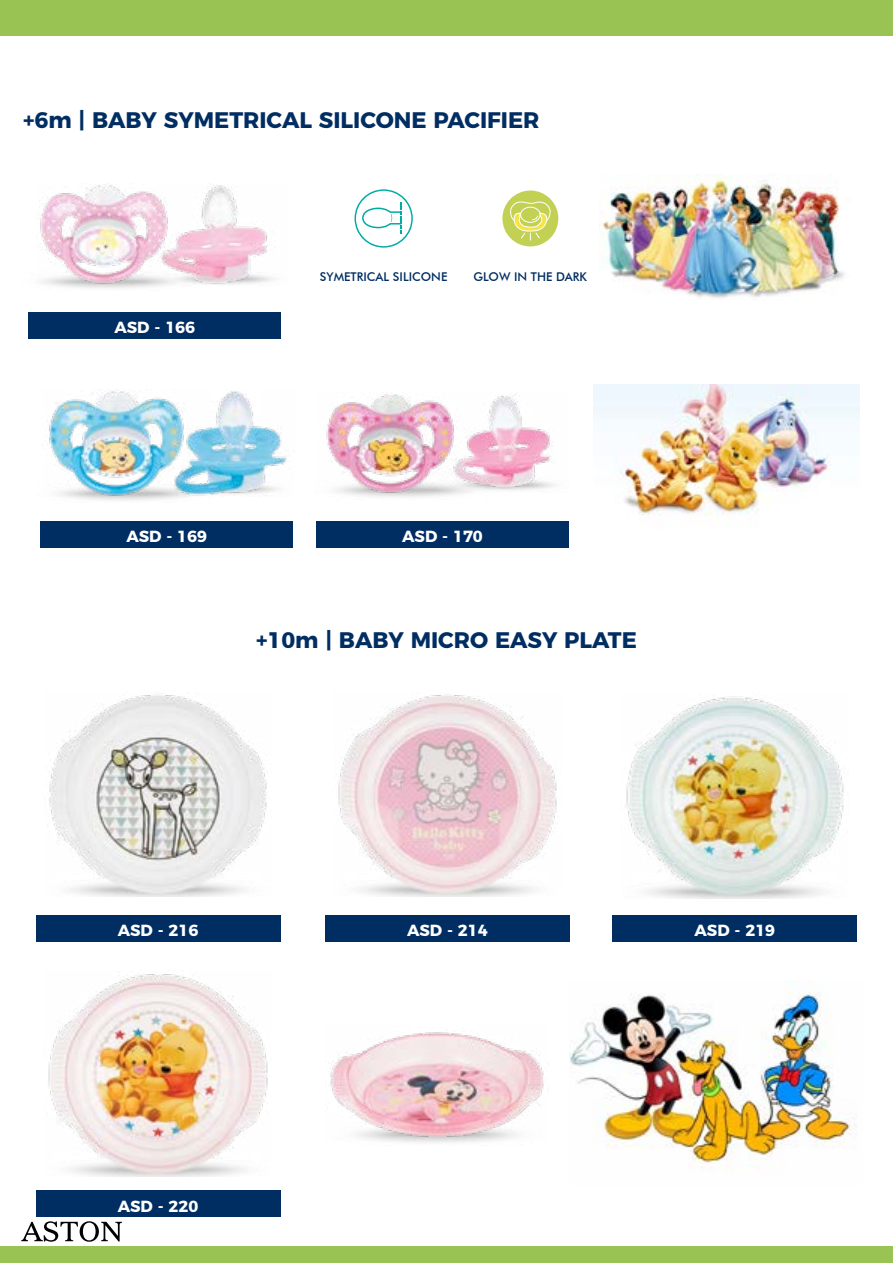
<style>
.page{position:relative;width:893px;height:1263px;background:#fff}
.page>*{position:absolute;margin:0;border:0;box-sizing:border-box;transform-origin:0 0}
.t1{font:700 22.5px "Montserrat";color:#002d62}
.t2{font:700 16.05px "Montserrat";color:#fff}
.t3{font:500 12.15px "Futura BT";color:#002d62}
</style>
<div class="page">
<div style="left:0;top:0;width:893px;height:36px;background:#99c454"></div>
<div style="left:0;top:1246px;width:893px;height:17px;background:#99c454"></div>
<svg style="left:21px;top:1221px;width:101px;height:21px"></svg>
<img style="left:593px;top:385px;width:266px;height:136px">
<img style="left:599px;top:174px;width:246px;height:124px">
<div style="left:29px;top:312px;width:252px;height:27px;background:#002d62"></div>
<img style="left:36px;top:183px;width:238px;height:101px">
<div style="left:317px;top:521px;width:252px;height:27px;background:#002d62"></div>
<div style="left:502px;top:191px;width:56px;height:55px;background:#c2d154;border-radius:50%"></div>
<svg style="left:509px;top:200px;width:42px;height:41px"></svg>
<svg style="left:355px;top:189px;width:58px;height:59px"></svg>
<img style="left:324px;top:394px;width:231px;height:99px">
<div style="left:41px;top:521px;width:252px;height:27px;background:#002d62"></div>
<img style="left:43px;top:391px;width:244px;height:105px">
<img style="left:325px;top:1032px;width:219px;height:109px">
<img style="left:49px;top:695px;width:218px;height:202px">
<img style="left:626px;top:696px;width:218px;height:202px">
<img style="left:48px;top:974px;width:220px;height:202px">
<div style="left:36px;top:915px;width:244px;height:27px;background:#002d62"></div>
<div style="left:613px;top:915px;width:244px;height:27px;background:#002d62"></div>
<div style="left:36px;top:1190px;width:244px;height:27px;background:#002d62"></div>
<img style="left:338px;top:695px;width:219px;height:202px">
<div style="left:325px;top:915px;width:245px;height:27px;background:#002d62"></div>
<img style="left:570px;top:980px;width:287px;height:192px">
<p class="t1" style="left:23px;top:102px;width:518px">+6m | BABY SYMETRICAL SILICONE PACIFIER</p>
<p class="t2" style="left:115px;top:315px;width:82px">ASD - 166</p>
<p class="t3" style="left:320px;top:269px;width:129px">SYMETRICAL SILICONE</p>
<p class="t3" style="left:474px;top:269px;width:115px">GLOW IN THE DARK</p>
<p class="t2" style="left:126px;top:523px;width:82px">ASD - 169</p>
<p class="t2" style="left:402px;top:523px;width:82px">ASD - 170</p>
<p class="t1" style="left:256px;top:621px;width:382px">+10m | BABY MICRO EASY PLATE</p>
<p class="t2" style="left:118px;top:917px;width:82px">ASD - 216</p>
<p class="t2" style="left:694px;top:917px;width:82px">ASD - 219</p>
<p class="t2" style="left:407px;top:917px;width:82px">ASD - 214</p>
<p class="t2" style="left:118px;top:1193px;width:82px">ASD - 220</p>
</div>
